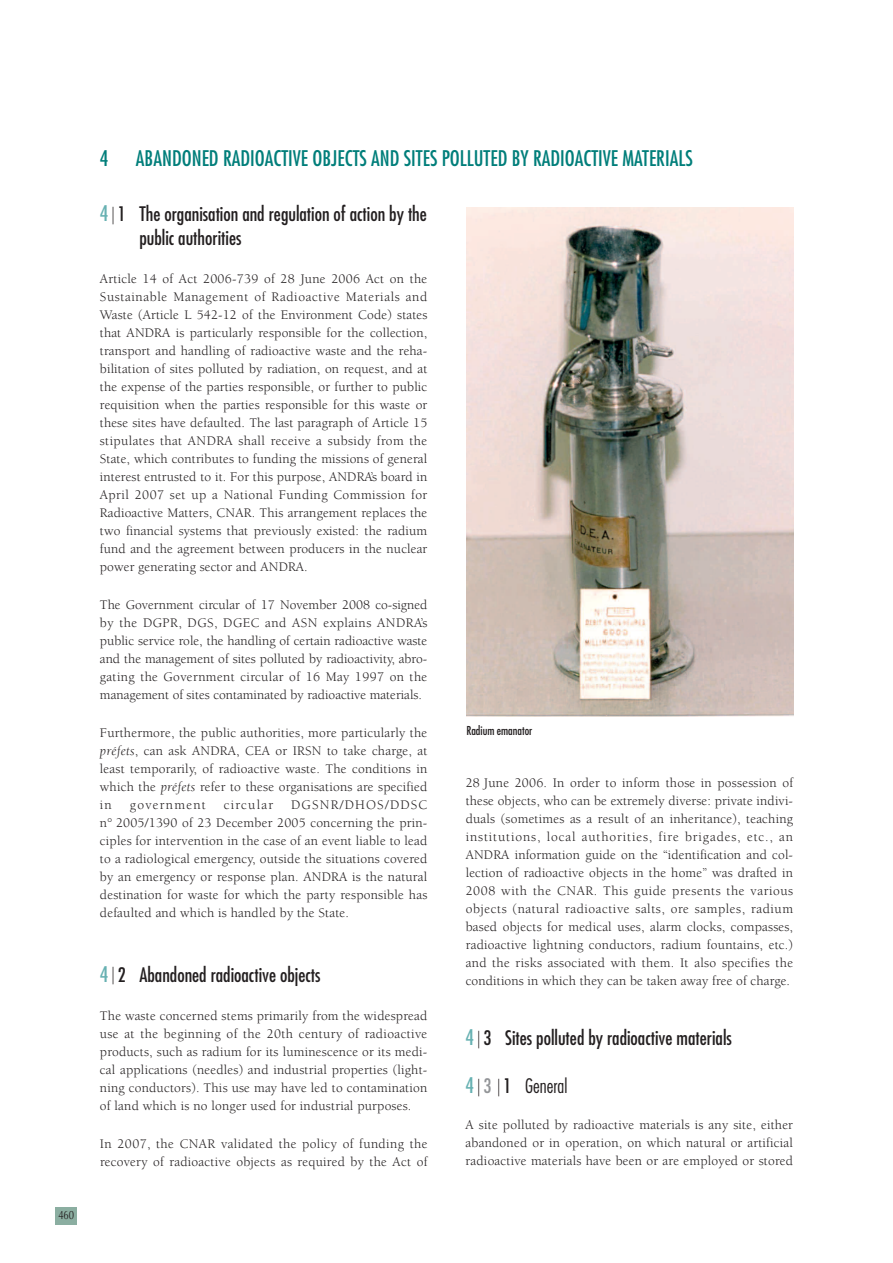
<style>
.page{position:relative;width:893px;height:1263px;background:#fff}
.page>*{position:absolute;margin:0;border:0;box-sizing:border-box;transform-origin:0 0}
.t1{font:condensed 21px "Futura";color:#007e7a}
.t2{font:condensed 19.5px/24px "Futura";color:#231f20}
.t3{font:300 condensed 19.5px "Futura";color:#231f20}
.t4{font:13.5px/18px "Berkeley";letter-spacing:.015em;color:#231f20;text-align:justify}
.t5{font:13.5px "Berkeley";letter-spacing:.09em;color:#231f20}
.t6{font:condensed 12px "Futura";color:#231f20}
.t7{font:12px "Optima";color:#231f20;scale:.8 1}
.s1{font-size:21px;color:#67b1b2}
.s2{font-style:italic}
.s3{font-weight:400;font-size:21px;color:#67b1b2}
.s4{font-weight:400;color:#939598}
.s5{font-weight:400}
</style>
<div class="page">
<div style="left:55px;top:1208px;width:22px;height:17px;background:#8baea1"></div>
<img style="left:466px;top:208px;width:327px;height:508px">
<p class="t7" style="left:58px;top:1210px;width:21px">460</p>
<h1 class="t1" style="left:100px;top:149px;width:10px">4</h1>
<h1 class="t1" style="left:136px;top:149px;width:558px">ABANDONED RADIOACTIVE OBJECTS AND SITES POLLUTED BY RADIOACTIVE MATERIALS</h1>
<h2 class="t2" style="left:139px;top:203px;width:289px;text-indent:-40px"><span class="s1">4</span> ⎮ 1 The organisation and regulation of action by the public authorities</h2>
<p class="t4" style="left:100px;top:271px;width:329px">Article 14 of Act 2006-739 of 28 June 2006 Act on the Sustainable Management of Radioactive Materials and Waste (Article L 542-12 of the Environment Code) states that ANDRA is particularly responsible for the collection, transport and handling of radioactive waste and the reha&shy;bilitation of sites polluted by radiation, on request, and at the expense of the parties responsible, or further to public requisition when the parties responsible for this waste or these sites have defaulted. The last paragraph of Article 15 stipulates that ANDRA shall receive a subsidy from the State, which contributes to funding the missions of general interest entrusted to it. For this purpose, ANDRA’s board in April 2007 set up a National Funding Commission for Radioactive Matters, CNAR. This arrangement replaces the two financial systems that previously existed: the radium fund and the agreement between producers in the nuclear power generating sector and ANDRA.</p>
<p class="t4" style="left:100px;top:597px;width:329px">The Government circular of 17 November 2008 co-signed by the DGPR, DGS, DGEC and ASN explains ANDRA’s public service role, the handling of certain radioactive waste and the management of sites polluted by radioactivity, abro&shy;gating the Government circular of 16 May 1997 on the management of sites contaminated by radioactive materials.</p>
<p class="t4" style="left:100px;top:725px;width:329px">Furthermore, the public authorities, more particularly the <span class="s2">préfets</span>, can ask ANDRA, CEA or IRSN to take charge, at least temporarily, of radioactive waste. The conditions in which the <span class="s2">préfets</span> refer to these organisations are specified in</p>
<p class="t5" style="left:130px;top:800px;width:77px">government</p>
<p class="t5" style="left:224px;top:800px;width:51px">circular</p>
<p class="t4" style="left:100px;top:797px;width:329px;text-indent:191px">DGSNR/DHOS/DDSC n° 2005/1390 of 23 December 2005 concerning the prin&shy;ciples for intervention in the case of an event liable to lead to a radiological emergency, outside the situations covered by an emergency or response plan. ANDRA is the natural destination for waste for which the party responsible has defaulted and which is handled by the State.</p>
<h2 class="t2" style="left:100px;top:963px;width:222px"><span class="s1">4</span> ⎮ 2 Abandoned radioactive objects</h2>
<p class="t4" style="left:100px;top:1008px;width:329px">The waste concerned stems primarily from the widespread use at the beginning of the 20th century of radioactive products, such as radium for its luminescence or its medi&shy;cal applications (needles) and industrial properties (light&shy;ning conductors). This use may have led to contamination of land which is no longer used for industrial purposes.</p>
<p class="t4" style="left:100px;top:1136px;width:329px">In 2007, the CNAR validated the policy of funding the recovery of radioactive objects as required by the Act of</p>
<p class="t6" style="left:466px;top:725px;width:68px">Radium emanator</p>
<p class="t4" style="left:466px;top:775px;width:329px">28 June 2006. In order to inform those in possession of these objects, who can be extremely diverse: private indivi&shy;duals (sometimes as a result of an inheritance), teaching institutions, local authorities, fire brigades, etc., an ANDRA information guide on the “identification and col&shy;lection of radioactive objects in the home” was drafted in 2008 with the CNAR. This guide presents the various objects (natural radioactive salts, ore samples, radium based objects for medical uses, alarm clocks, compasses, radioactive lightning conductors, radium fountains, etc.) and the risks associated with them. It also specifies the conditions in which they can be taken away free of charge.</p>
<h2 class="t2" style="left:466px;top:1027px;width:268px"><span class="s1">4</span> ⎮ 3 Sites polluted by radioactive materials</h2>
<h2 class="t3" style="left:466px;top:1077px;width:103px"><span class="s3">4</span> ⎮ <span class="s4">3</span> ⎮ <span class="s5">1</span> General</h2>
<p class="t4" style="left:466px;top:1117px;width:329px">A site polluted by radioactive materials is any site, either abandoned or in operation, on which natural or artificial radioactive materials have been or are employed or stored</p>
</div>
